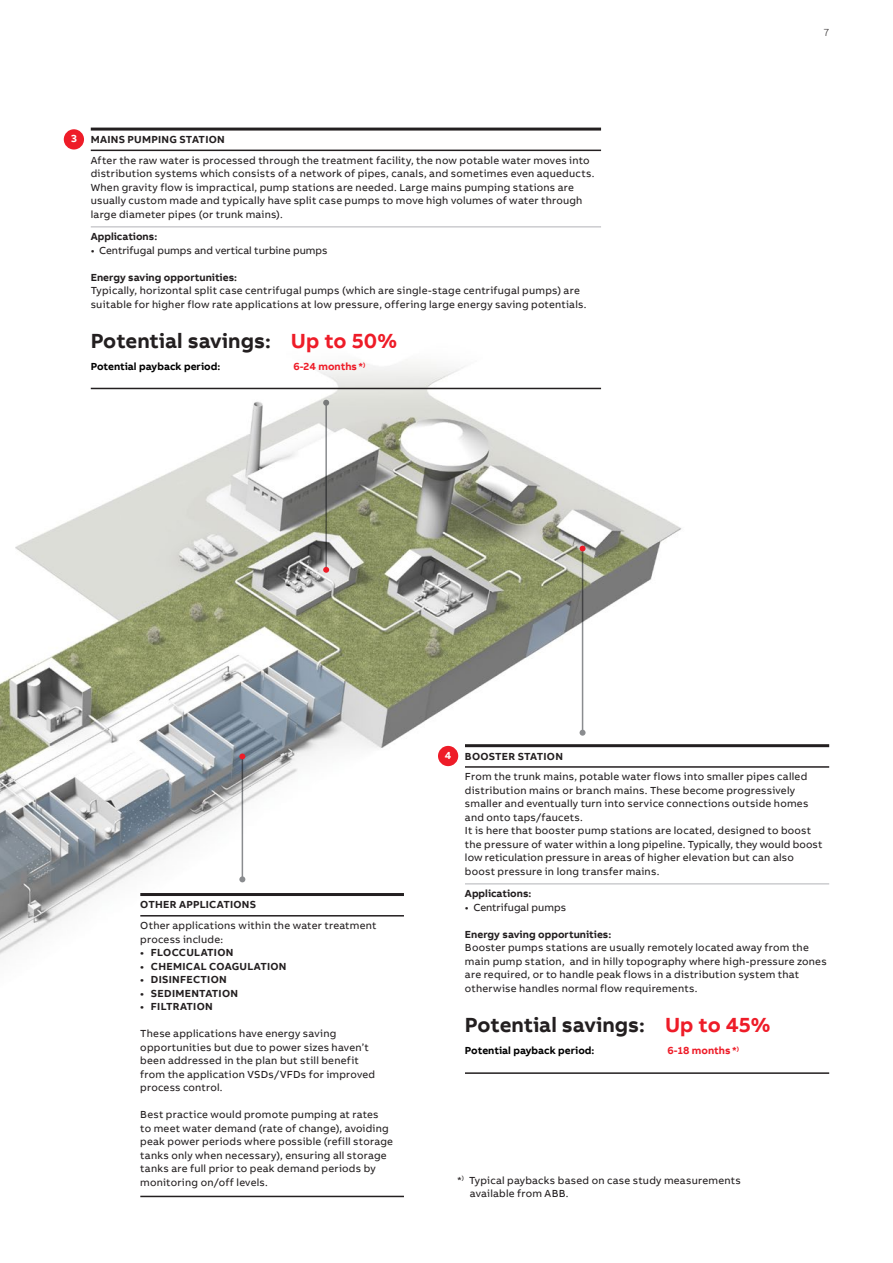
<style>
.page{position:relative;width:893px;height:1263px;background:#fff}
.page>*{position:absolute;margin:0;border:0;box-sizing:border-box;transform-origin:0 0}
.t1{font:700 21px "AB Bvoice";color:#231f20}
.t2{font:10.5px/13.5px "AB Bvoice";letter-spacing:.02em;color:#231f20}
.t3{font:700 10.5px "AB Bvoice";letter-spacing:.015em;color:#231f20}
.t4{font:10.5px "AB Bvoice";color:#231f20}
.t5{font:700 10.5px "AB Bvoice";color:#000}
.t6{font:700 10.5px "AB Bvoice";color:#ee1c28}
.t7{font:700 10.5px "AB Bvoice";color:#fff}
.t8{font:300 10.5px "AB Bvoice";color:#231f20}
.s1{color:#ee1c28}
</style>
<div class="page">
<img style="left:0;top:362px;width:700px;height:593px">
<hr style="left:91px;top:128px;width:510px;height:3px;background:#231f20">
<hr style="left:91px;top:150px;width:510px;height:1px;background:#231f20">
<hr style="left:91px;top:388px;width:510px;height:1px;background:#231f20">
<hr style="left:91px;top:226px;width:510px;height:1px;background:#b2b3b7">
<div style="left:64px;top:129px;width:20px;height:21px;background:#ee1c28;border-radius:50%"></div>
<hr style="left:465px;top:744px;width:364px;height:3px;background:#231f20">
<hr style="left:465px;top:766px;width:364px;height:2px;background:#231f20">
<hr style="left:465px;top:1072px;width:364px;height:2px;background:#231f20">
<hr style="left:465px;top:883px;width:364px;height:1px;background:#b2b3b7">
<div style="left:438px;top:746px;width:20px;height:20px;background:#ee1c28;border-radius:50%"></div>
<hr style="left:325px;top:403px;width:2px;height:167px;background:#8a8c8f">
<svg style="left:323px;top:400px;width:6px;height:6px"></svg>
<svg style="left:323px;top:567px;width:6px;height:6px"></svg>
<hr style="left:582px;top:549px;width:1px;height:184px;background:#8a8c8f">
<svg style="left:580px;top:730px;width:6px;height:6px"></svg>
<svg style="left:580px;top:546px;width:6px;height:5px"></svg>
<hr style="left:140px;top:893px;width:264px;height:3px;background:#231f20">
<hr style="left:140px;top:1196px;width:264px;height:1px;background:#231f20">
<hr style="left:140px;top:915px;width:264px;height:1px;background:#231f20">
<hr style="left:242px;top:758px;width:1px;height:121px;background:#8a8c8f">
<svg style="left:239px;top:876px;width:6px;height:6px"></svg>
<svg style="left:239px;top:753px;width:6px;height:6px"></svg>
<p class="t7" style="left:71px;top:132px;width:7px">3</p>
<p class="t3" style="left:91px;top:133px;width:135px">MAINS PUMPING STATION</p>
<p class="t2" style="left:91px;top:154px;width:505px">After the raw water is processed through the treatment facility, the now potable water moves into distribution systems which consists of a network of pipes, canals, and sometimes even aqueducts.<br>When gravity flow is impractical, pump stations are needed. Large mains pumping stations are usually custom made and typically have split case pumps to move high volumes of water through large diameter pipes (or trunk mains).</p>
<p class="t3" style="left:91px;top:230px;width:68px">Applications:</p>
<p class="t4" style="left:91px;top:244px;width:238px">• Centrifugal pumps and vertical turbine pumps</p>
<p class="t3" style="left:91px;top:271px;width:148px">Energy saving opportunities:</p>
<p class="t2" style="left:91px;top:284px;width:497px">Typically, horizontal split case centrifugal pumps (which are single-stage centrifugal pumps) are suitable for higher flow rate applications at low pressure, offering large energy saving potentials.</p>
<h1 class="t1" style="left:91px;top:328px;width:308px">Potential savings: <span class="s1">Up to 50%</span></h1>
<p class="t5" style="left:91px;top:360px;width:131px">Potential payback period:</p>
<p class="t6" style="left:293px;top:360px;width:74px">6-24 months *<sup>)</sup></p>
<p class="t8" style="left:824px;top:26px;width:7px">7</p>
<p class="t3" style="left:140px;top:898px;width:117px">OTHER APPLICATIONS</p>
<p class="t2" style="left:140px;top:919px;width:238px">Other applications within the water treatment process include:</p>
<p class="t3" style="left:140px;top:946px;width:95px">• FLOCCULATION</p>
<p class="t3" style="left:140px;top:959px;width:148px">• CHEMICAL COAGULATION</p>
<p class="t3" style="left:140px;top:973px;width:88px">• DISINFECTION</p>
<p class="t3" style="left:140px;top:986px;width:99px">• SEDIMENTATION</p>
<p class="t3" style="left:140px;top:1000px;width:74px">• FILTRATION</p>
<p class="t2" style="left:140px;top:1027px;width:236px">These applications have energy saving opportunities but due to power sizes haven’t been addressed in the plan but still benefit from the application VSDs/VFDs for improved process control.</p>
<p class="t2" style="left:140px;top:1108px;width:254px">Best practice would promote pumping at rates<br>to meet water demand (rate of change), avoiding peak power periods where possible (refill storage tanks only when necessary), ensuring all storage tanks are full prior to peak demand periods by monitoring on/off levels.</p>
<p class="t7" style="left:445px;top:749px;width:8px">4</p>
<p class="t3" style="left:465px;top:749px;width:100px">BOOSTER STATION</p>
<p class="t2" style="left:465px;top:770px;width:359px">From the trunk mains, potable water flows into smaller pipes called distribution mains or branch mains. These become progressively smaller and eventually turn into service connections outside homes and onto taps/faucets.<br>It is here that booster pump stations are located, designed to boost the pressure of water within a long pipeline. Typically, they would boost low reticulation pressure in areas of higher elevation but can also boost pressure in long transfer mains.</p>
<p class="t3" style="left:465px;top:887px;width:68px">Applications:</p>
<p class="t4" style="left:465px;top:901px;width:103px">• Centrifugal pumps</p>
<p class="t3" style="left:465px;top:928px;width:148px">Energy saving opportunities:</p>
<p class="t2" style="left:465px;top:941px;width:363px">Booster pumps stations are usually remotely located away from the main pump station, and in hilly topography where high-pressure zones are required, or to handle peak flows in a distribution system that otherwise handles normal flow requirements.</p>
<h1 class="t1" style="left:465px;top:1012px;width:307px">Potential savings: <span class="s1">Up to 45%</span></h1>
<p class="t5" style="left:465px;top:1044px;width:131px">Potential payback period:</p>
<p class="t6" style="left:668px;top:1044px;width:73px">6-18 months *<sup>)</sup></p>
<p class="t2" style="left:470px;top:1173px;width:272px;text-indent:-13px">*<sup>)</sup> Typical paybacks based on case study measurements available from ABB.</p>
</div>
